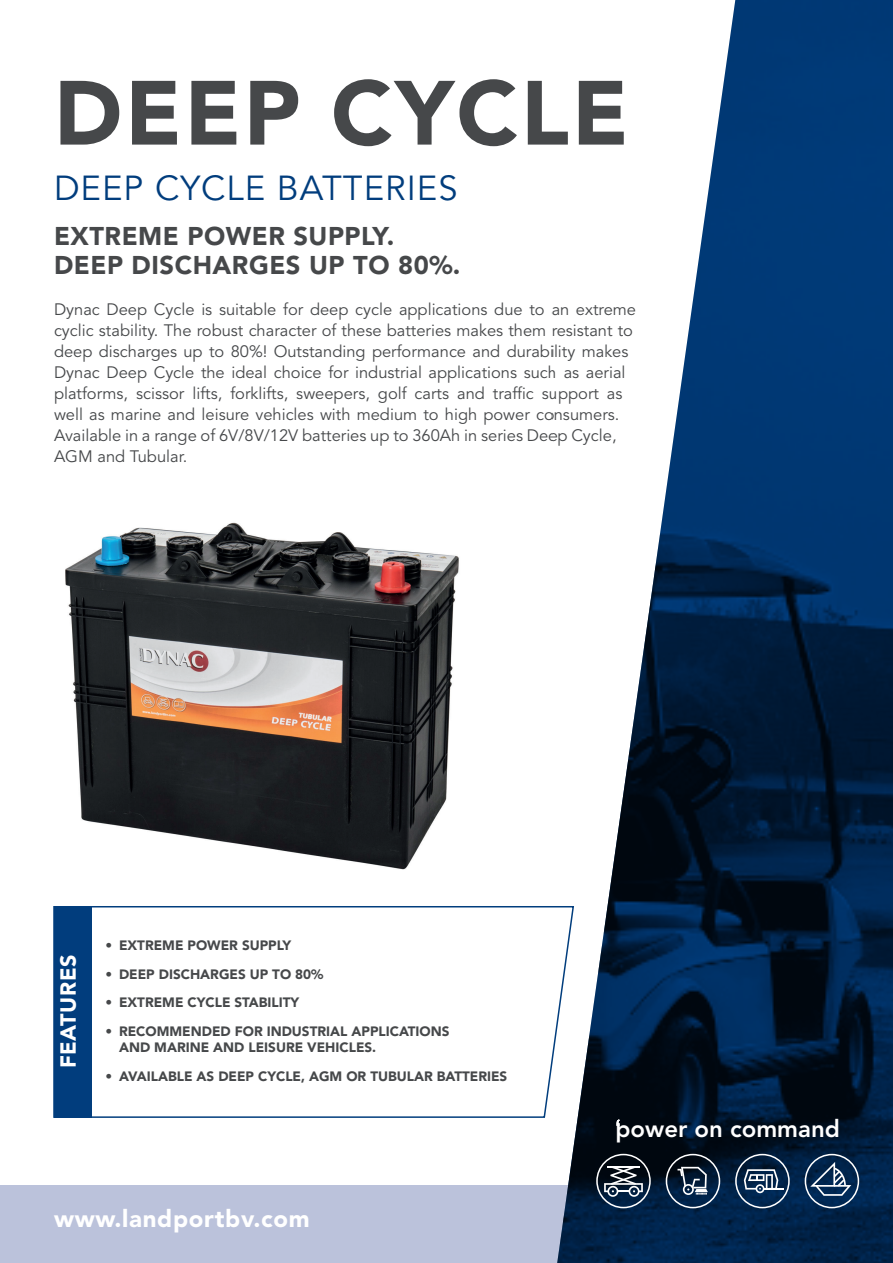
<style>
.page{position:relative;width:893px;height:1263px;background:#fff}
.page>*{position:absolute;margin:0;border:0;box-sizing:border-box;transform-origin:0 0}
.t1{font:900 90px "Avenir LT Std";letter-spacing:.03em;color:#46484a}
.t2{font:34.5px "Avenir LT Std";letter-spacing:.03em;color:#013d7d}
.t3{font:900 25.5px/28.5px "Avenir LT Std";letter-spacing:.02em;color:#46484a}
.t4{font:900 24px "Avenir LT Std";letter-spacing:.03em;color:#fff}
.t5{font:800 24px "Avenir LT Std";color:#fff}
.t6{font:900 21.6px "Avenir LT Std";letter-spacing:.03em;color:#fff}
.t7{font:16.5px/21px "Avenir LT Std";color:#46484a}
.t8{font:900 13.5px/16.2px "Avenir LT Std";color:#46484a}
</style>
<div class="page">
<img style="left:65px;top:522px;width:394px;height:348px">
<div style="left:0;top:1185px;width:893px;height:78px;background:#bbc2db"></div>
<svg style="left:557px;top:0;width:336px;height:1263px"></svg>
<svg style="left:53px;top:905px;width:522px;height:213px"></svg>
<div style="left:54px;top:906px;width:38px;height:211px;background:#013d7d"></div>
<svg style="left:596px;top:1154px;width:55px;height:54px;background:#3a4757"></svg>
<svg style="left:735px;top:1154px;width:55px;height:54px;background:#314b69"></svg>
<svg style="left:805px;top:1154px;width:54px;height:54px;background:#2e4c6e"></svg>
<svg style="left:666px;top:1154px;width:54px;height:54px;background:#2b3e54"></svg>
<h1 class="t1" style="left:54px;top:59px;width:576px">DEEP CYCLE</h1>
<h2 class="t2" style="left:54px;top:168px;width:405px">DEEP CYCLE BATTERIES</h2>
<h3 class="t3" style="left:54px;top:222px;width:408px">EXTREME POWER SUPPLY.<br>DEEP DISCHARGES UP TO 80%.</h3>
<p class="t7" style="left:54px;top:299px;width:584px">Dynac Deep Cycle is suitable for deep cycle applications due to an extreme cyclic stability. The robust character of these batteries makes them resistant to deep discharges up to 80%! Outstanding performance and durability makes Dynac Deep Cycle the ideal choice for industrial applications such as aerial platforms, scissor lifts, forklifts, sweepers, golf carts and traffic support as well as marine and leisure vehicles with medium to high power consumers.<br>Available in a range of 6V/8V/12V batteries up to 360Ah in series Deep Cycle, AGM and Tubular.</p>
<h3 class="t6" style="left:55px;top:1020px;width:115px;rotate:-90deg">FEATURES</h3>
<h3 class="t6" style="left:55px;top:1068px;width:115px;rotate:-90deg">FEATURES</h3>
<p class="t8" style="left:106px;top:937px;width:187px">• EXTREME POWER SUPPLY</p>
<p class="t8" style="left:106px;top:966px;width:219px">• DEEP DISCHARGES UP TO 80%</p>
<p class="t8" style="left:106px;top:994px;width:195px">• EXTREME CYCLE STABILITY</p>
<p class="t8" style="left:119px;top:1023px;width:332px;text-indent:-14px">• RECOMMENDED FOR INDUSTRIAL APPLICATIONS<br>AND MARINE AND LEISURE VEHICLES.</p>
<p class="t8" style="left:106px;top:1068px;width:403px">• AVAILABLE AS DEEP CYCLE, AGM OR TUBULAR BATTERIES</p>
<h3 class="t4" style="left:54px;top:1204px;width:257px">www.landportbv.com</h3>
<h3 class="t5" style="left:615px;top:1114px;width:226px">power on command</h3>
</div>
